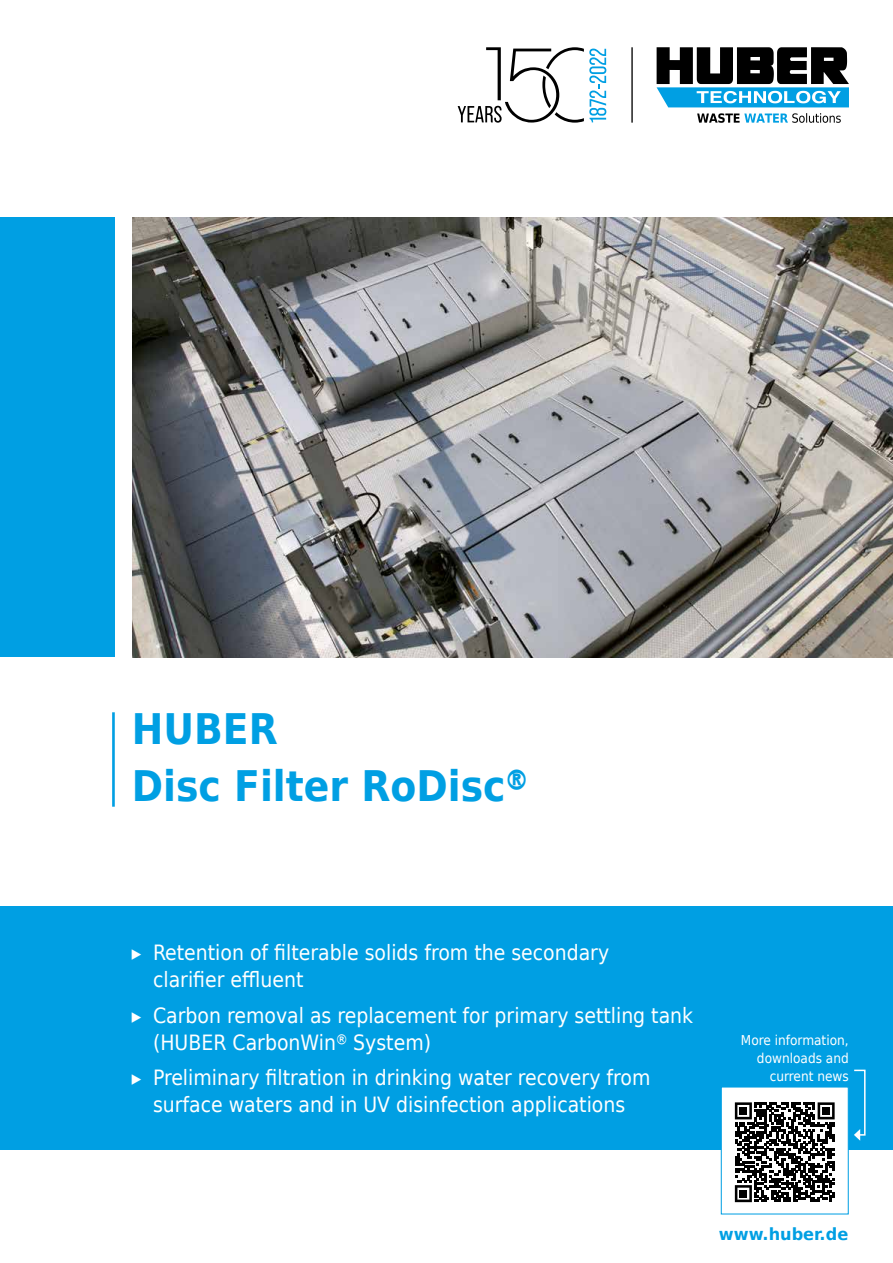
<style>
.page{position:relative;width:893px;height:1263px;background:#fff}
.page>*{position:absolute;margin:0;border:0;box-sizing:border-box;transform-origin:0 0}
.t1{font:700 42px/57px "Huber Tec";color:#009fe3}
.t2{font:21px/27px "Huber Tec";color:#fff}
.t3{font:700 16.65px "Huber Tec";color:#009fe3;scale:1.08 1}
.t4{font:13.5px/18px "Huber Tec";color:#fff;text-align:right}
</style>
<div class="page">
<div style="left:0;top:218px;width:115px;height:439px;background:#009fe3"></div>
<div style="left:0;top:906px;width:893px;height:244px;background:#009fe3"></div>
<div style="left:721px;top:1086px;width:128px;height:128px;background:#fff;border:1px solid #009fe3"></div>
<svg style="left:854px;top:1069px;width:12px;height:72px"></svg>
<svg style="left:735px;top:1102px;width:100px;height:100px"></svg>
<div style="left:740px;top:1107px;width:7px;height:7px;background:#000"></div>
<div style="left:822px;top:1107px;width:8px;height:7px;background:#000"></div>
<div style="left:740px;top:1190px;width:7px;height:7px;background:#000"></div>
<img style="left:132px;top:218px;width:761px;height:439px">
<hr style="left:112px;top:712px;width:3px;height:95px;background:#009fe3">
<svg style="left:657px;top:47px;width:192px;height:60px"></svg>
<svg style="left:697px;top:113px;width:144px;height:10px"></svg>
<hr style="left:631px;top:47px;width:2px;height:76px;background:#000">
<svg style="left:458px;top:47px;width:148px;height:76px"></svg>
<h1 class="t1" style="left:132px;top:699px;width:398px">HUBER<br>Disc Filter RoDisc®</h1>
<p class="t2" style="left:153px;top:938px;width:458px;text-indent:-21px">▸ Retention of filterable solids from the secondary clarifier effluent</p>
<p class="t2" style="left:153px;top:1001px;width:542px;text-indent:-21px">▸ Carbon removal as replacement for primary settling tank (HUBER CarbonWin® System)</p>
<p class="t2" style="left:132px;top:1063px;width:520px;text-align:center">▸ Preliminary filtration in drinking water recovery from surface waters and in UV disinfection applications</p>
<p class="t4" style="left:741px;top:1030px;width:109px">More information, downloads and current news</p>
<p class="t3" style="left:719px;top:1220px;width:121px">www.huber.de</p>
</div>
